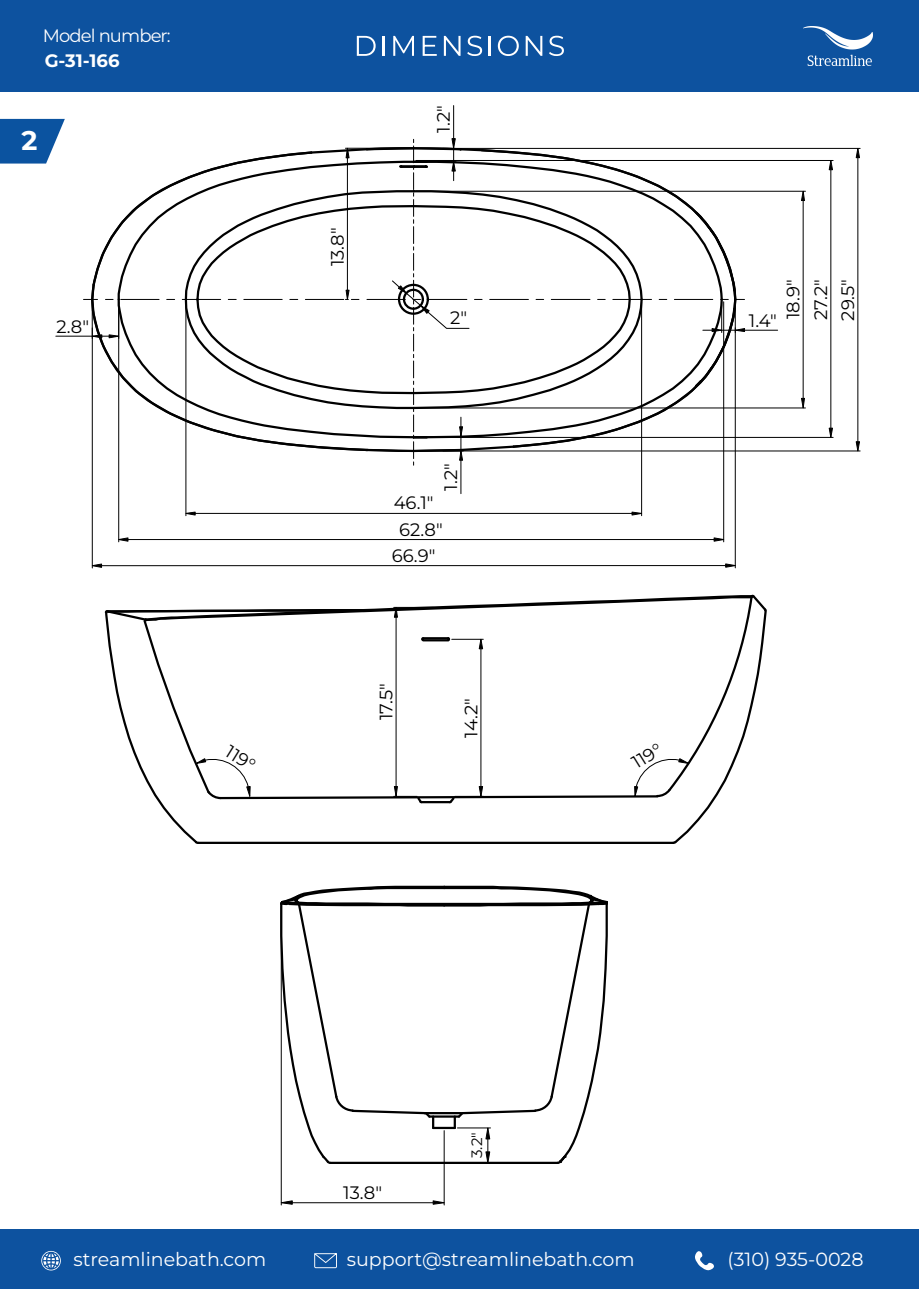
<style>
.page{position:relative;width:919px;height:1289px;background:#fff}
.page>*{position:absolute;margin:0;border:0;box-sizing:border-box;transform-origin:0 0}
.t1{font:100 27px "Montserrat";color:#fff}
.t2{font:19.05px "Montserrat";color:#fff}
.t3{font:100 18px/25.8px "Montserrat";color:#000;text-align:center}
.t4{font:18px "Montserrat";letter-spacing:-.05em;color:#fff}
.t5{font:100 18px "Montserrat";color:#fff}
.t6{font:100 15px "Montserrat";color:#000}
</style>
<div class="page">
<div style="left:0;top:0;width:918px;height:92px;background:#0d529f"></div>
<div style="left:0;top:1229px;width:918px;height:59px;background:#0d529f"></div>
<svg style="left:695px;top:1251px;width:19px;height:20px"></svg>
<svg style="left:314px;top:1253px;width:23px;height:15px"></svg>
<svg style="left:41px;top:1250px;width:20px;height:20px"></svg>
<svg style="left:357px;top:36px;width:18px;height:20px"></svg>
<hr style="left:382px;top:36px;width:2px;height:20px;background:#fff">
<svg style="left:393px;top:36px;width:21px;height:20px"></svg>
<svg style="left:422px;top:36px;width:14px;height:20px"></svg>
<svg style="left:444px;top:36px;width:16px;height:20px"></svg>
<svg style="left:467px;top:36px;width:15px;height:20px"></svg>
<hr style="left:489px;top:36px;width:2px;height:20px;background:#fff">
<svg style="left:498px;top:36px;width:20px;height:20px"></svg>
<svg style="left:525px;top:36px;width:17px;height:20px"></svg>
<svg style="left:549px;top:36px;width:15px;height:20px"></svg>
<img style="left:803px;top:27px;width:69px;height:38px">
<svg style="left:0;top:119px;width:65px;height:44px"></svg>
<hr style="left:416px;top:160px;width:417px;height:1px;background:#000">
<hr style="left:416px;top:437px;width:417px;height:1px;background:#000">
<hr style="left:830px;top:170px;width:1px;height:259px;background:#000">
<svg style="left:828px;top:161px;width:5px;height:9px"></svg>
<svg style="left:828px;top:427px;width:5px;height:11px"></svg>
<hr style="left:443px;top:148px;width:417px;height:1px;background:#000">
<hr style="left:443px;top:450px;width:417px;height:1px;background:#000">
<hr style="left:857px;top:158px;width:1px;height:284px;background:#000">
<svg style="left:855px;top:148px;width:5px;height:10px"></svg>
<svg style="left:855px;top:441px;width:5px;height:11px"></svg>
<hr style="left:416px;top:191px;width:389px;height:1px;background:#000">
<hr style="left:416px;top:407px;width:389px;height:1px;background:#000">
<hr style="left:802px;top:200px;width:1px;height:198px;background:#000">
<svg style="left:800px;top:190px;width:5px;height:11px"></svg>
<svg style="left:800px;top:397px;width:5px;height:12px"></svg>
<hr style="left:118px;top:302px;width:1px;height:240px;background:#000">
<hr style="left:723px;top:302px;width:1px;height:240px;background:#000">
<hr style="left:128px;top:539px;width:586px;height:1px;background:#000">
<svg style="left:118px;top:537px;width:11px;height:5px"></svg>
<svg style="left:713px;top:537px;width:11px;height:5px"></svg>
<hr style="left:92px;top:328px;width:1px;height:240px;background:#000">
<hr style="left:734px;top:328px;width:1px;height:240px;background:#000">
<hr style="left:101px;top:565px;width:624px;height:1px;background:#000">
<svg style="left:91px;top:563px;width:11px;height:5px"></svg>
<svg style="left:724px;top:563px;width:12px;height:5px"></svg>
<hr style="left:185px;top:302px;width:1px;height:213px;background:#000">
<hr style="left:641px;top:302px;width:1px;height:213px;background:#000">
<hr style="left:195px;top:513px;width:437px;height:1px;background:#000">
<svg style="left:185px;top:511px;width:11px;height:5px"></svg>
<svg style="left:631px;top:511px;width:11px;height:5px"></svg>
<hr style="left:56px;top:336px;width:36px;height:1px;background:#000">
<hr style="left:744px;top:330px;width:33px;height:1px;background:#000">
<hr style="left:453px;top:106px;width:1px;height:33px;background:#000">
<hr style="left:460px;top:460px;width:1px;height:33px;background:#000">
<svg style="left:83px;top:138px;width:662px;height:327px"></svg>
<svg style="left:104px;top:594px;width:663px;height:250px"></svg>
<hr style="left:443px;top:1130px;width:1px;height:74px;background:#000">
<hr style="left:281px;top:906px;width:1px;height:299px;background:#000">
<hr style="left:292px;top:1202px;width:141px;height:1px;background:#000">
<svg style="left:432px;top:1200px;width:13px;height:4px"></svg>
<svg style="left:280px;top:1200px;width:13px;height:4px"></svg>
<svg style="left:280px;top:885px;width:328px;height:282px"></svg>
<p class="t4" style="left:43px;top:23px;width:129px">Model number:</p>
<p class="t5" style="left:45px;top:48px;width:76px">G-31-166</p>
<h1 class="t1" style="left:21px;top:123px;width:17px">2</h1>
<p class="t3" style="left:430px;top:133px;width:29px;rotate:-90deg">1.2″</p>
<p class="t3" style="left:324px;top:266px;width:40px;rotate:-90deg">13.8″</p>
<p class="t3" style="left:450px;top:304px;width:18px">2″</p>
<p class="t3" style="left:56px;top:313px;width:34px">2.8″</p>
<p class="t3" style="left:748px;top:307px;width:30px">1.4″</p>
<p class="t3" style="left:779px;top:319px;width:41px;rotate:-90deg">18.9″</p>
<p class="t3" style="left:806px;top:320px;width:43px;line-height:27.2px;text-align:left;rotate:-90deg">27.2″<br>29.5″</p>
<p class="t3" style="left:234px;top:738px;width:33px;rotate:32deg">119°</p>
<p class="t3" style="left:393px;top:489px;width:41px">46.1″</p>
<p class="t3" style="left:437px;top:490px;width:29px;rotate:-90deg">1.2″</p>
<p class="t3" style="left:391px;top:516px;width:53px">62.8″<br>66.9″</p>
<p class="t3" style="left:373px;top:720px;width:38px;rotate:-90deg">17.5″</p>
<p class="t3" style="left:457px;top:737px;width:41px;rotate:-90deg">14.2″</p>
<p class="t3" style="left:626px;top:752px;width:33px;rotate:-32deg">119°</p>
<p class="t3" style="left:343px;top:1179px;width:40px">13.8″</p>
<p class="t6" style="left:467px;top:1157px;width:27px;rotate:-90deg">3.2″</p>
<p class="t2" style="left:74px;top:1246px;width:194px">streamlinebath.com</p>
<p class="t2" style="left:347px;top:1246px;width:289px">support@streamlinebath.com</p>
<p class="t2" style="left:727px;top:1246px;width:137px">(310) 935-0028</p>
</div>
